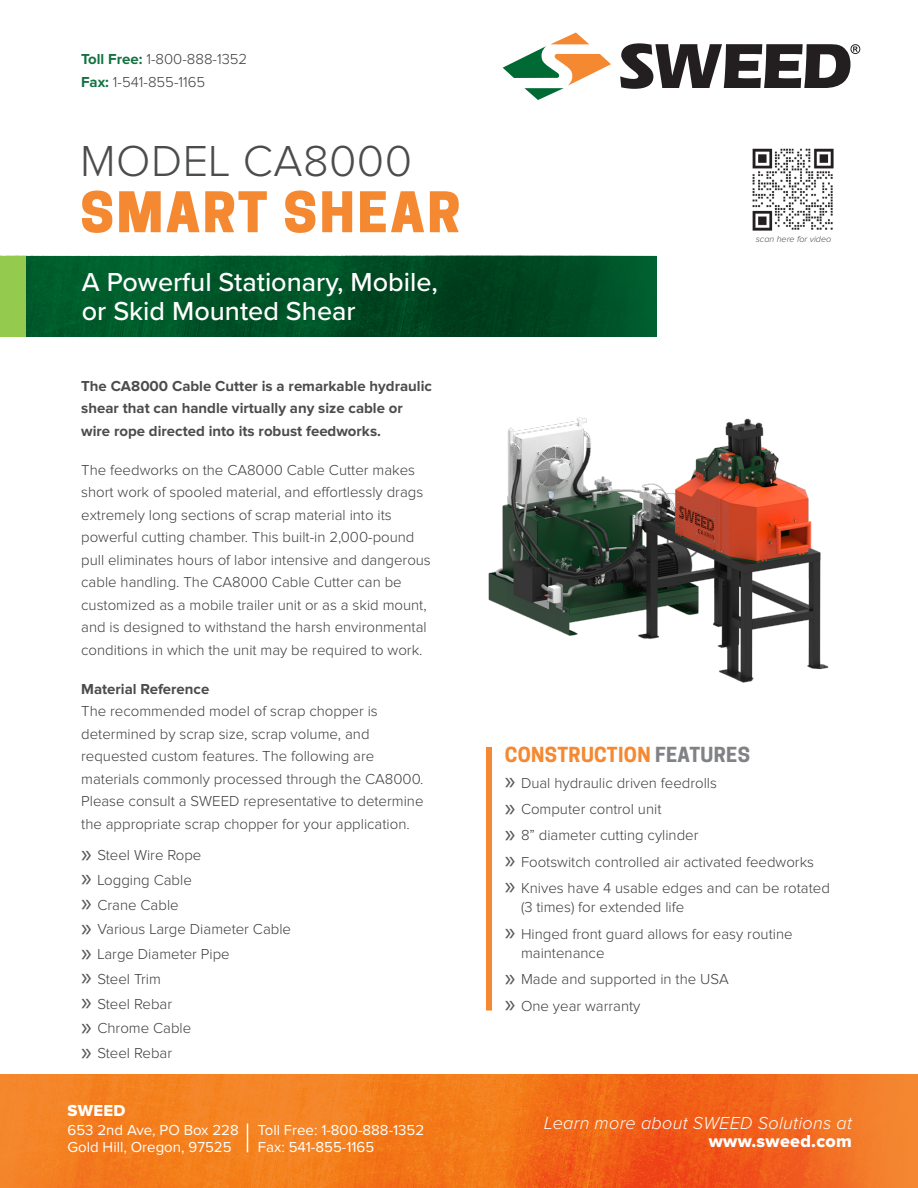
<style>
.page{position:relative;width:918px;height:1188px;background:#fff}
.page>*{position:absolute;margin:0;border:0;box-sizing:border-box;transform-origin:0 0}
.H1_-_Product_Categor{font:800 52.5px "Cooper Hewitt";letter-spacing:.05em;color:#f58932}
.Model_Name-Special_A{font:300 45px "Proxima Nova";letter-spacing:.01em;color:#4b4c4d}
.H6-White_Text{font:500 27px "Proxima Nova";color:#fff}
.H4_-_Features{font:700 19.5px "Cooper Hewitt";letter-spacing:.015em;color:#f58932}
.t1{font:italic 300 18px "Proxima Nova";letter-spacing:.015em;color:#fff}
.t2{font:18px "Proxima Nova Extrabld";letter-spacing:.015em;color:#fff}
.t3{font:16.5px "Proxima Nova Extrabld";letter-spacing:.015em;color:#fff}
.t4{font:300 15px/22.5px "Proxima Nova";color:#3e3e3f}
.H3_-_10pt_Bold{font:700 15px/22.5px "Proxima Nova";color:#4b4c4d}
.t5{font:15px/16.5px "Proxima Nova";color:#fff}
.t6{font:italic 300 9px "Proxima Nova";color:#4e4e4f}
.s1{font-weight:700;color:#127341}
.s2{font-family:"Myriad Pro";font-weight:400;font-size:25.5px;color:#57585a}
.s3{color:#808285}
</style>
<div class="page">
<img style="left:0;top:1075px;width:918px;height:113px">
<svg style="left:503px;top:33px;width:108px;height:67px"></svg>
<svg style="left:620px;top:43px;width:240px;height:46px"></svg>
<svg style="left:247px;top:1124px;width:1px;height:28px"></svg>
<img style="left:25px;top:256px;width:631px;height:81px">
<div style="left:0;top:256px;width:25px;height:81px;background:#94ca4e"></div>
<img style="left:488px;top:417px;width:341px;height:266px">
<div style="left:486px;top:747px;width:6px;height:264px;background:#f58932"></div>
<img style="left:752px;top:148px;width:82px;height:83px">
<p class="t4" style="left:81px;top:49px;width:168px"><span class="s1">Toll Free:</span> 1-800-888-1352<br><span class="s1">Fax:</span> 1-541-855-1165</p>
<p class="Model_Name-Special_A" style="left:80px;top:140px;width:333px">MODEL CA8000</p>
<p class="H1_-_Product_Categor" style="left:80px;top:181px;width:382px">SMART SHEAR</p>
<p class="H6-White_Text" style="left:82px;top:262px;width:358px">A Powerful Stationary, Mobile,</p>
<p class="H6-White_Text" style="left:82px;top:291px;width:275px">or Skid Mounted Shear</p>
<p class="H3_-_10pt_Bold" style="left:81px;top:375px;width:352px">The CA8000 Cable Cutter is a remarkable hydraulic shear that can handle virtually any size cable or wire rope directed into its robust feedworks.</p>
<p class="t4" style="left:81px;top:459px;width:351px">The feedworks on the CA8000 Cable Cutter makes short work of spooled material, and effortlessly drags extremely long sections of scrap material into its powerful cutting chamber. This built-in 2,000-pound pull eliminates hours of labor intensive and dangerous cable handling. The CA8000 Cable Cutter can be customized as a mobile trailer unit or as a skid mount, and is designed to withstand the harsh environmental conditions in which the unit may be required to work.</p>
<p class="H3_-_10pt_Bold" style="left:81px;top:678px;width:130px">Material Reference</p>
<p class="t4" style="left:81px;top:700px;width:344px">The recommended model of scrap chopper is determined by scrap size, scrap volume, and requested custom features. The following are materials commonly processed through the CA8000.<br>Please consult a SWEED representative to determine the appropriate scrap chopper for your application.</p>
<p class="t4" style="left:81px;top:844px;width:122px"><span class="s2">»</span> Steel Wire Rope</p>
<p class="t4" style="left:81px;top:869px;width:112px"><span class="s2">»</span> Logging Cable</p>
<p class="t4" style="left:81px;top:894px;width:99px"><span class="s2">»</span> Crane Cable</p>
<p class="t4" style="left:81px;top:919px;width:211px"><span class="s2">»</span> Various Large Diameter Cable</p>
<p class="t4" style="left:81px;top:943px;width:150px"><span class="s2">»</span> Large Diameter Pipe</p>
<p class="t4" style="left:81px;top:968px;width:81px"><span class="s2">»</span> Steel Trim</p>
<p class="t4" style="left:81px;top:993px;width:92px"><span class="s2">»</span> Steel Rebar</p>
<p class="t4" style="left:81px;top:1018px;width:112px"><span class="s2">»</span> Chrome Cable</p>
<p class="t4" style="left:81px;top:1042px;width:92px"><span class="s2">»</span> Steel Rebar</p>
<p class="t3" style="left:68px;top:1103px;width:59px">SWEED</p>
<p class="t5" style="left:68px;top:1123px;width:173px">653 2nd Ave, PO Box 228<br>Gold Hill, Oregon, 97525</p>
<p class="t5" style="left:258px;top:1123px;width:168px">Toll Free: 1-800-888-1352<br>Fax: 541-855-1165</p>
<p class="t6" style="left:756px;top:235px;width:77px">scan here for video</p>
<p class="H4_-_Features" style="left:505px;top:743px;width:247px">CONSTRUCTION <span class="s3">FEATURES</span></p>
<p class="t4" style="left:505px;top:772px;width:214px"><span class="s2">»</span> Dual hydraulic driven feedrolls</p>
<p class="t4" style="left:505px;top:798px;width:158px"><span class="s2">»</span> Computer control unit</p>
<p class="t4" style="left:505px;top:825px;width:195px"><span class="s2">»</span> 8” diameter cutting cylinder</p>
<p class="t4" style="left:505px;top:851px;width:311px"><span class="s2">»</span> Footswitch controlled air activated feedworks</p>
<p class="t4" style="left:521px;top:879px;width:310px;line-height:19.5px;text-indent:-16px"><span class="s2">»</span> Knives have 4 usable edges and can be rotated (3 times) for extended life</p>
<p class="t4" style="left:521px;top:924px;width:273px;line-height:19.5px;text-indent:-16px"><span class="s2">»</span> Hinged front guard allows for easy routine maintenance</p>
<p class="t4" style="left:505px;top:969px;width:225px"><span class="s2">»</span> Made and supported in the USA</p>
<p class="t4" style="left:505px;top:995px;width:137px"><span class="s2">»</span> One year warranty</p>
<p class="t1" style="left:544px;top:1114px;width:309px">Learn more about SWEED Solutions at</p>
<p class="t2" style="left:709px;top:1132px;width:145px">www.sweed.com</p>
</div>
